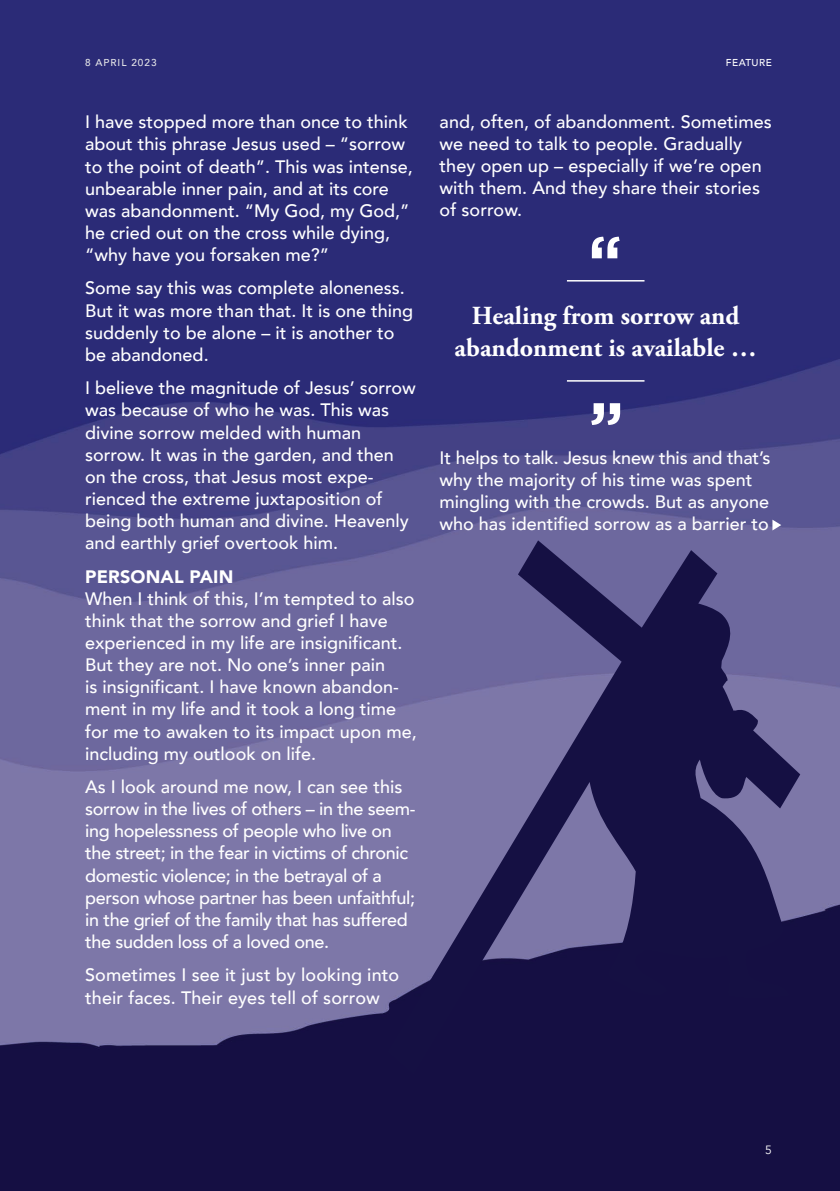
<style>
.page{position:relative;width:840px;height:1191px;background:#fff}
.page>*{position:absolute;margin:0;border:0;box-sizing:border-box;transform-origin:0 0}
.Pull_Quote_-_Grey{font:700 26px/32px "Adobe Garamond Pro";color:#fff;text-align:center}
.Salvos_Body{font:500 18px/22.2px "Avenir";color:#fff}
.Salvos_Body-2{font:500 18px/22.2px "Avenir";letter-spacing:-.02em;color:#fff}
.Intext_Subhead{font:900 18px "Avenir";letter-spacing:.01em;color:#fff}
.t1{font:12px "Avenir";color:#fff}
.t2{font:500 10px "Avenir";letter-spacing:.1em;color:#e6e7e9}
.Page_name_-_Right{font:500 10px "Avenir";letter-spacing:.05em;color:#fff}
</style>
<div class="page">
<img style="left:0;top:0;width:839px;height:1191px">
<svg style="left:772px;top:519px;width:8px;height:11px"></svg>
<svg style="left:387px;top:540px;width:412px;height:535px;background:#443f72"></svg>
<svg style="left:591px;top:403px;width:28px;height:22px"></svg>
<hr style="left:566px;top:380px;width:78px;height:1px;background:#fff">
<hr style="left:566px;top:280px;width:78px;height:1px;background:#fff">
<svg style="left:591px;top:237px;width:28px;height:21px"></svg>
<p class="t2" style="left:85px;top:54px;width:25px">8 April</p>
<p class="t2" style="left:131px;top:54px;width:27px">2023</p>
<p class="Salvos_Body" style="left:85px;top:110px;width:329px">I have stopped more than once to think about this phrase Jesus used – “sorrow to the point of death”. This was intense, unbearable inner pain, and at its core was abandonment. “My God, my God,” he cried out on the cross while dying, “why have you forsaken me?”</p>
<p class="Salvos_Body" style="left:85px;top:276px;width:329px">Some say this was complete aloneness.<br>But it was more than that. It is one thing suddenly to be alone – it is another to be abandoned.</p>
<p class="Salvos_Body" style="left:85px;top:376px;width:332px">I believe the magnitude of Jesus’ sorrow was because of who he was. This was divine sorrow melded with human sorrow. It was in the garden, and then on the cross, that Jesus most expe&shy;rienced the extreme juxtaposition of being both human and divine. Heavenly and earthly grief overtook him.</p>
<p class="Intext_Subhead" style="left:85px;top:561px;width:150px">PERSONAL PAIN</p>
<p class="Salvos_Body" style="left:85px;top:586px;width:333px">When I think of this, I’m tempted to also think that the sorrow and grief I have experienced in my life are insignificant.<br>But they are not. No one’s inner pain<br>is insignificant. I have known abandon&shy;ment in my life and it took a long time for me to awaken to its impact upon me, including my outlook on life.</p>
<p class="Salvos_Body-2" style="left:85px;top:774px;width:331px">As I look around me now, I can see this sorrow in the lives of others – in the seem&shy;ing hopelessness of people who live on the street; in the fear in victims of chronic domestic violence; in the betrayal of a person whose partner has been unfaithful; in the grief of the family that has suffered the sudden loss of a loved one.</p>
<p class="Salvos_Body" style="left:85px;top:963px;width:315px">Sometimes I see it just by looking into their faces. Their eyes tell of sorrow</p>
<p class="Page_name_-_Right" style="left:725px;top:54px;width:47px">FEATURE</p>
<p class="Salvos_Body" style="left:439px;top:110px;width:333px">and, often, of abandonment. Sometimes we need to talk to people. Gradually they open up – especially if we’re open with them. And they share their stories of sorrow.</p>
<p class="Pull_Quote_-_Grey" style="left:454px;top:300px;width:303px">Healing from sorrow and abandonment is available …</p>
<p class="Salvos_Body" style="left:439px;top:446px;width:332px">It helps to talk. Jesus knew this and that’s why the majority of his time was spent mingling with the crowds. But as anyone who has identified sorrow as a barrier to</p>
<p class="t1" style="left:764px;top:1142px;width:8px">5</p>
</div>
